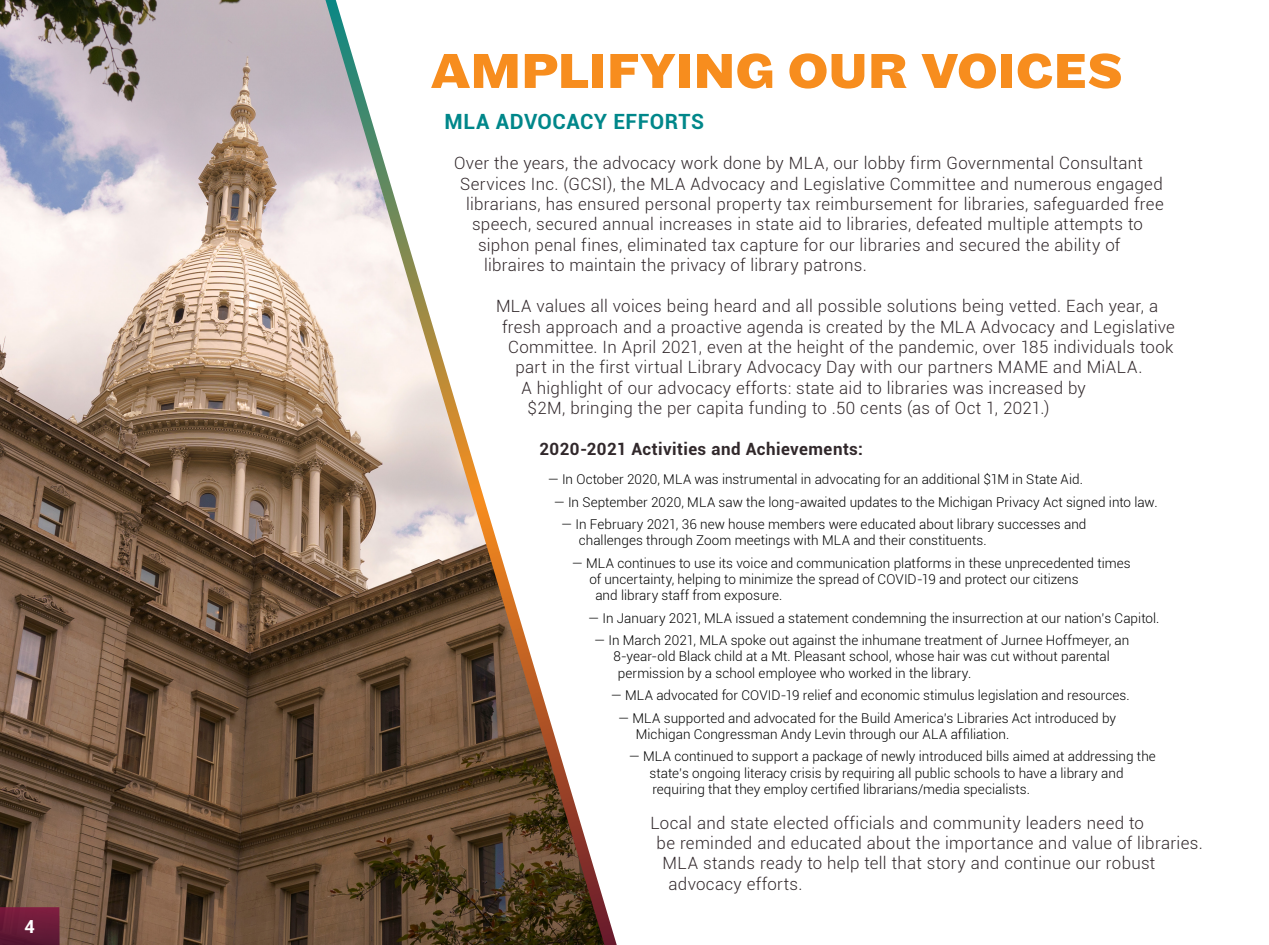
<style>
.page{position:relative;width:1269px;height:945px;background:#fff}
.page>*{position:absolute;margin:0;border:0;box-sizing:border-box;transform-origin:0 0}
.t1{font:700 51px "Maple";letter-spacing:.02em;color:#f78d1e}
.t2{font:700 21px "Roboto";letter-spacing:.025em;color:#00878a}
.t3{font:700 18px "Roboto";color:#fff}
.t4{font:300 16.95px "Roboto";letter-spacing:.015em;color:#31282b}
.t5{font:700 16.95px "Roboto";letter-spacing:.025em;color:#31282b}
.t6{font:300 13.5px/16.2px "Roboto";letter-spacing:.005em;color:#000}
</style>
<div class="page">
<img style="left:0;top:0;width:604px;height:945px">
<svg style="left:0;top:907px;width:60px;height:38px;background:#691b38"></svg>
<h3 class="t3" style="left:25px;top:914px;width:12px">4</h3>
<p class="t1" style="left:430px;top:40px;width:693px">AMPLIFYING OUR VOICES</p>
<p class="t2" style="left:445px;top:107px;width:261px">MLA ADVOCACY EFFORTS</p>
<p class="t4" style="left:454px;top:152px;width:690px">Over the years, the advocacy work done by MLA, our lobby firm Governmental Consultant</p>
<p class="t4" style="left:460px;top:172px;width:704px">Services Inc. (GCSI), the MLA Advocacy and Legislative Committee and numerous engaged</p>
<p class="t4" style="left:466px;top:192px;width:699px">librarians, has ensured personal property tax reimbursement for libraries, safeguarded free</p>
<p class="t4" style="left:472px;top:213px;width:672px">speech, secured annual increases in state aid to libraries, defeated multiple attempts to</p>
<p class="t4" style="left:478px;top:233px;width:644px">siphon penal fines, eliminated tax capture for our libraries and secured the ability of</p>
<p class="t4" style="left:484px;top:253px;width:384px">libraires to maintain the privacy of library patrons.</p>
<p class="t4" style="left:496px;top:295px;width:664px">MLA values all voices being heard and all possible solutions being vetted. Each year, a</p>
<p class="t4" style="left:502px;top:315px;width:675px">fresh approach and a proactive agenda is created by the MLA Advocacy and Legislative</p>
<p class="t4" style="left:508px;top:335px;width:667px">Committee. In April 2021, even at the height of the pandemic, over 185 individuals took</p>
<p class="t4" style="left:516px;top:355px;width:628px">part in the first virtual Library Advocacy Day with our partners MAME and MiALA.</p>
<p class="t4" style="left:522px;top:376px;width:566px">A highlight of our advocacy efforts: state aid to libraries was increased by</p>
<p class="t4" style="left:528px;top:396px;width:523px">$2M, bringing the per capita funding to .50 cents (as of Oct 1, 2021.)</p>
<p class="t5" style="left:540px;top:437px;width:325px">2020-2021 Activities and Achievements:</p>
<p class="t6" style="left:548px;top:471px;width:537px">— In October 2020, MLA was instrumental in advocating for an additional $1M in State Aid.</p>
<p class="t6" style="left:554px;top:493px;width:605px">— In September 2020, MLA saw the long-awaited updates to the Michigan Privacy Act signed into law.</p>
<p class="t6" style="left:579px;top:516px;width:509px;text-indent:-18px">— In February 2021, 36 new house members were educated about library successes and challenges through Zoom meetings with MLA and their constituents.</p>
<p class="t6" style="left:572px;top:555px;width:561px">— MLA continues to use its voice and communication platforms in these unprecedented times</p>
<p class="t6" style="left:589px;top:571px;width:491px">of uncertainty, helping to minimize the spread of COVID-19 and protect our citizens</p>
<p class="t6" style="left:595px;top:587px;width:188px">and library staff from exposure.</p>
<p class="t6" style="left:588px;top:609px;width:573px">— In January 2021, MLA issued a statement condemning the insurrection at our nation’s Capitol.</p>
<p class="t6" style="left:594px;top:632px;width:537px">— In March 2021, MLA spoke out against the inhumane treatment of Jurnee Hoffmeyer, an</p>
<p class="t6" style="left:613px;top:648px;width:498px">8-year-old Black child at a Mt. Pleasant school, whose hair was cut without parental</p>
<p class="t6" style="left:618px;top:664px;width:355px">permission by a school employee who worked in the library.</p>
<p class="t6" style="left:611px;top:687px;width:520px">— MLA advocated for COVID-19 relief and economic stimulus legislation and resources.</p>
<p class="t6" style="left:636px;top:709px;width:482px;text-indent:-18px">— MLA supported and advocated for the Build America’s Libraries Act introduced by<br>Michigan Congressman Andy Levin through our ALA affiliation.</p>
<p class="t6" style="left:650px;top:748px;width:508px;text-indent:-21px">— MLA continued to support a package of newly introduced bills aimed at addressing the state’s ongoing literacy crisis by requiring all public schools to have a library and requiring that they employ certified librarians/media specialists.</p>
<p class="t4" style="left:651px;top:811px;width:495px">Local and state elected officials and community leaders need to</p>
<p class="t4" style="left:657px;top:831px;width:548px">be reminded and educated about the importance and value of libraries.</p>
<p class="t4" style="left:663px;top:852px;width:494px">MLA stands ready to help tell that story and continue our robust</p>
<p class="t4" style="left:669px;top:872px;width:136px">advocacy efforts.</p>
</div>
